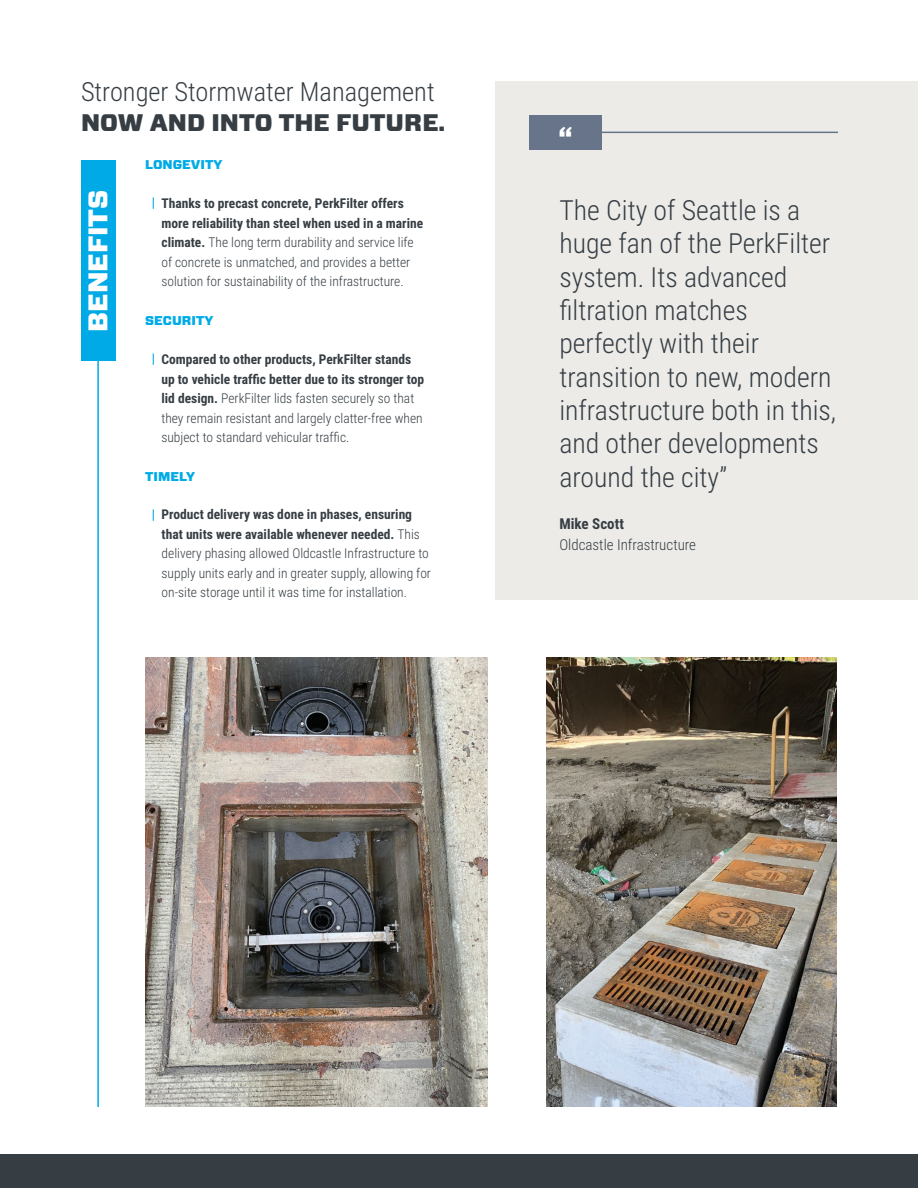
<style>
.page{position:relative;width:918px;height:1188px;background:#fff}
.page>*{position:absolute;margin:0;border:0;box-sizing:border-box;transform-origin:0 0}
.t1{font:300 27.75px/33.3px "Roboto Condensed";color:#363e44}
.t2{font:900 27px "Forza";color:#fff}
.t3{font:300 26.4px "Roboto Condensed";color:#363e44}
.t4{font:900 24px "Forza";color:#363e44}
.t5{font:300 15px "Roboto Condensed";color:#363e44}
.t6{font:700 15px "Roboto Condensed";color:#363e44}
.t7{font:300 13.5px/19.5px "Roboto Condensed";color:#363e44}
.t8{font:900 12.75px "Forza";color:#00aae7}
.s1{font-weight:700;color:#00aae7}
.s2{font-weight:700}
</style>
<div class="page">
<div style="left:496px;top:81px;width:422px;height:518px;background:#ecebe8"></div>
<hr style="left:571px;top:132px;width:267px;height:1px;background:#687489">
<div style="left:529px;top:115px;width:73px;height:34px;background:#687489"></div>
<div style="left:0;top:1155px;width:918px;height:33px;background:#363e44"></div>
<hr style="left:97px;top:161px;width:2px;height:946px;background:#00aae7">
<div style="left:81px;top:160px;width:34px;height:201px;background:#00aae7"></div>
<img style="left:145px;top:658px;width:343px;height:449px">
<img style="left:546px;top:658px;width:291px;height:449px">
<h3 class="t3" style="left:81px;top:73px;width:355px">Stronger Stormwater Management</h3>
<h3 class="t4" style="left:81px;top:106px;width:365px">NOW AND INTO THE FUTURE.</h3>
<h2 class="t2" style="left:80px;top:332px;width:143px;rotate:-90deg">BENEFITS</h2>
<p class="t8" style="left:145px;top:156px;width:79px">LONGEVITY</p>
<p class="t7" style="left:161px;top:193px;width:263px;text-indent:-9px"><span class="s1">|</span> <span class="s2">Thanks to precast concrete, PerkFilter offers more reliability than steel when used in a marine climate.</span> The long term durability and service life of concrete is unmatched, and provides a better solution for sustainability of the infrastructure.</p>
<p class="t8" style="left:145px;top:312px;width:70px">SECURITY</p>
<p class="t7" style="left:161px;top:349px;width:264px;text-indent:-9px"><span class="s1">|</span> <span class="s2">Compared to other products, PerkFilter stands up to vehicle traffic better due to its stronger top lid design.</span> PerkFilter lids fasten securely so that they remain resistant and largely clatter-free when subject to standard vehicular traffic.</p>
<p class="t8" style="left:145px;top:468px;width:51px">TIMELY</p>
<p class="t7" style="left:162px;top:504px;width:271px;text-indent:-10px"><span class="s1">|</span> <span class="s2">Product delivery was done in phases, ensuring that units were available whenever needed.</span> This delivery phasing allowed Oldcastle Infrastructure to supply units early and in greater supply, allowing for on-site storage until it was time for installation.</p>
<h2 class="t2" style="left:559px;top:119px;width:15px">“</h2>
<h1 class="t1" style="left:559px;top:193px;width:278px">The City of Seattle is a huge fan of the PerkFilter system. Its advanced filtration matches perfectly with their transition to new, modern infrastructure both in this, and other developments around the city”</h1>
<p class="t6" style="left:559px;top:513px;width:66px">Mike Scott</p>
<p class="t5" style="left:559px;top:534px;width:138px">Oldcastle Infrastructure</p>
</div>
